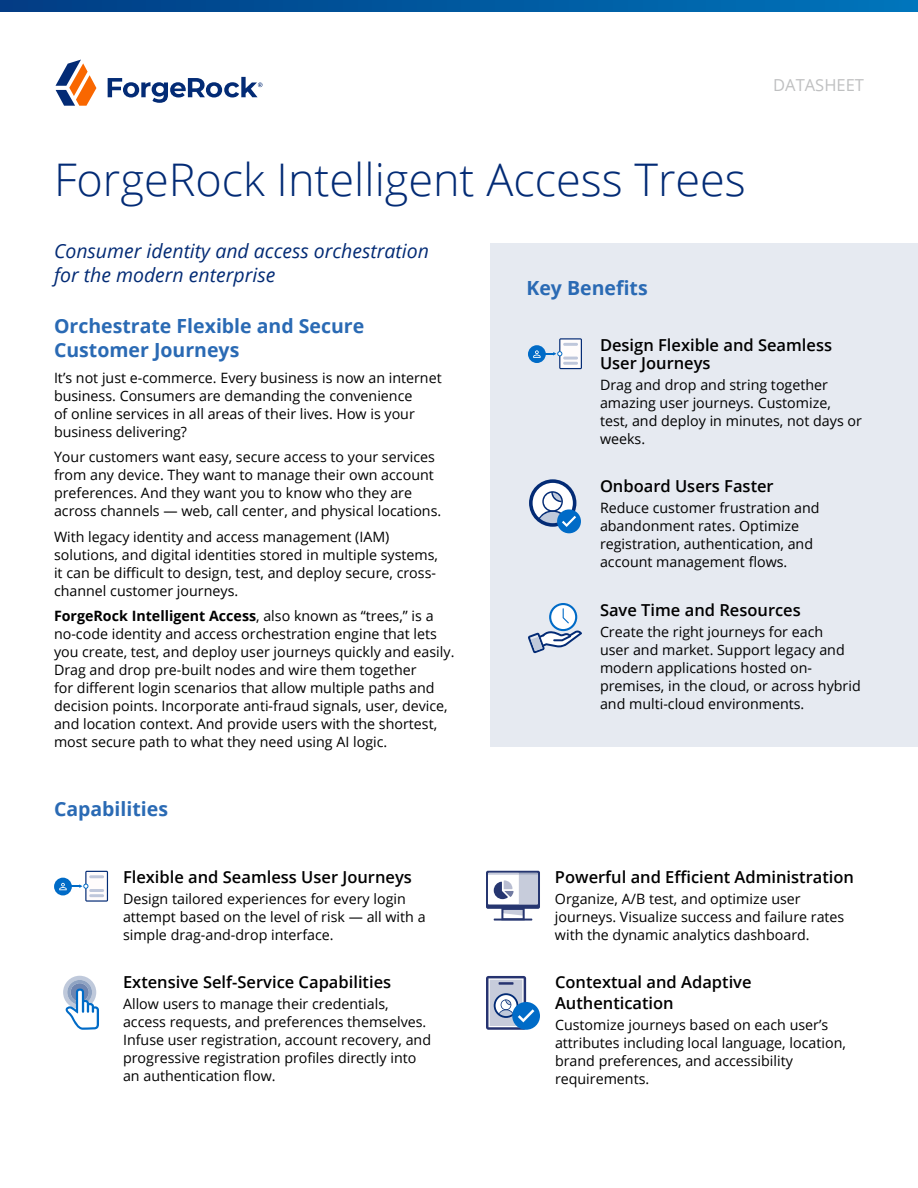
<style>
.page{position:relative;width:918px;height:1188px;background:#fff}
.page>*{position:absolute;margin:0;border:0;box-sizing:border-box;transform-origin:0 0}
.t1{font:300 45px "Open Sans";color:#032b75}
.t2{font:700 19.5px/24px "Open Sans";color:#2a6ab4}
.t3{font:italic 19.5px/24px "Open Sans";color:#032b75}
.t4{font:600 16.5px/21px "Open Sans";color:#000}
.t5{font:16.5px "Open Sans";color:#bfc0c1}
.t6{font:14.25px/18px "Open Sans";color:#000}
.s1{font-weight:700}
</style>
<div class="page">
<svg style="left:0;top:0;width:918px;height:12px;background:#00589e"></svg>
<div style="left:490px;top:243px;width:428px;height:503px;background:#e6eaf1"></div>
<svg style="left:56px;top:60px;width:40px;height:46px"></svg>
<svg style="left:108px;top:77px;width:155px;height:26px"></svg>
<div style="left:528px;top:345px;width:18px;height:18px;background:#006bc7;border-radius:50%"></div>
<svg style="left:533px;top:338px;width:49px;height:31px"></svg>
<hr style="left:563px;top:357px;width:15px;height:3px;background:#bfc7db">
<hr style="left:563px;top:362px;width:15px;height:3px;background:#bfc7db">
<svg style="left:528px;top:603px;width:54px;height:50px"></svg>
<div style="left:54px;top:878px;width:18px;height:17px;background:#006bc7;border-radius:50%"></div>
<svg style="left:59px;top:871px;width:49px;height:31px"></svg>
<hr style="left:89px;top:889px;width:15px;height:3px;background:#bfc7db">
<hr style="left:89px;top:894px;width:15px;height:3px;background:#bfc7db">
<div style="left:486px;top:871px;width:54px;height:38px;background:#263670;border-radius:2px"></div>
<hr style="left:494px;top:919px;width:38px;height:2px;background:#263670">
<svg style="left:488px;top:872px;width:51px;height:48px"></svg>
<svg style="left:63px;top:976px;width:36px;height:54px"></svg>
<div style="left:512px;top:1002px;width:28px;height:28px;background:#006bc7;border-radius:50%"></div>
<svg style="left:486px;top:976px;width:48px;height:54px"></svg>
<div style="left:557px;top:509px;width:24px;height:24px;background:#006bc7;border-radius:50%"></div>
<svg style="left:529px;top:479px;width:47px;height:48px"></svg>
<h1 class="t1" style="left:54px;top:149px;width:693px">ForgeRock Intelligent Access Trees</h1>
<p class="t5" style="left:773px;top:73px;width:92px">DATASHEET</p>
<h2 class="t3" style="left:54px;top:238px;width:377px">Consumer identity and access orchestration for the modern enterprise</h2>
<h2 class="t2" style="left:54px;top:314px;width:312px">Orchestrate Flexible and Secure<br>Customer Journeys</h2>
<p class="t6" style="left:54px;top:368px;width:389px">It’s not just e-commerce. Every business is now an internet business. Consumers are demanding the convenience<br>of online services in all areas of their lives. How is your business delivering?</p>
<p class="t6" style="left:54px;top:448px;width:389px">Your customers want easy, secure access to your services from any device. They want to manage their own account preferences. And they want you to know who they are across channels — web, call center, and physical locations.</p>
<p class="t6" style="left:54px;top:527px;width:386px">With legacy identity and access management (IAM) solutions, and digital identities stored in multiple systems, it can be difficult to design, test, and deploy secure, cross&shy;channel customer journeys.</p>
<p class="t6" style="left:54px;top:607px;width:402px"><span class="s1">ForgeRock Intelligent Access</span>, also known as “trees,” is a no-code identity and access orchestration engine that lets you create, test, and deploy user journeys quickly and easily.<br>Drag and drop pre-built nodes and wire them together<br>for different login scenarios that allow multiple paths and decision points. Incorporate anti-fraud signals, user, device, and location context. And provide users with the shortest, most secure path to what they need using AI logic.</p>
<h2 class="t2" style="left:54px;top:796px;width:116px">Capabilities</h2>
<p class="t4" style="left:123px;top:867px;width:290px">Flexible and Seamless User Journeys</p>
<p class="t6" style="left:123px;top:890px;width:304px">Design tailored experiences for every login attempt based on the level of risk — all with a simple drag-and-drop interface.</p>
<p class="t4" style="left:123px;top:972px;width:270px">Extensive Self-Service Capabilities</p>
<p class="t6" style="left:123px;top:995px;width:310px">Allow users to manage their credentials, access requests, and preferences themselves.<br>Infuse user registration, account recovery, and progressive registration profiles directly into an authentication flow.</p>
<h2 class="t2" style="left:526px;top:275px;width:123px">Key Benefits</h2>
<p class="t4" style="left:600px;top:336px;width:234px;line-height:18px">Design Flexible and Seamless<br>User Journeys</p>
<p class="t6" style="left:600px;top:375px;width:264px">Drag and drop and string together amazing user journeys. Customize, test, and deploy in minutes, not days or weeks.</p>
<p class="t4" style="left:600px;top:475px;width:175px">Onboard Users Faster</p>
<p class="t6" style="left:600px;top:498px;width:221px">Reduce customer frustration and abandonment rates. Optimize registration, authentication, and account management flows.</p>
<p class="t4" style="left:600px;top:599px;width:202px">Save Time and Resources</p>
<p class="t6" style="left:600px;top:622px;width:262px">Create the right journeys for each<br>user and market. Support legacy and modern applications hosted on&shy;premises, in the cloud, or across hybrid and multi-cloud environments.</p>
<p class="t4" style="left:555px;top:867px;width:301px">Powerful and Efficient Administration</p>
<p class="t6" style="left:555px;top:890px;width:291px">Organize, A/B test, and optimize user journeys. Visualize success and failure rates with the dynamic analytics dashboard.</p>
<p class="t4" style="left:555px;top:972px;width:198px">Contextual and Adaptive<br>Authentication</p>
<p class="t6" style="left:555px;top:1016px;width:292px">Customize journeys based on each user’s attributes including local language, location, brand preferences, and accessibility requirements.</p>
</div>
